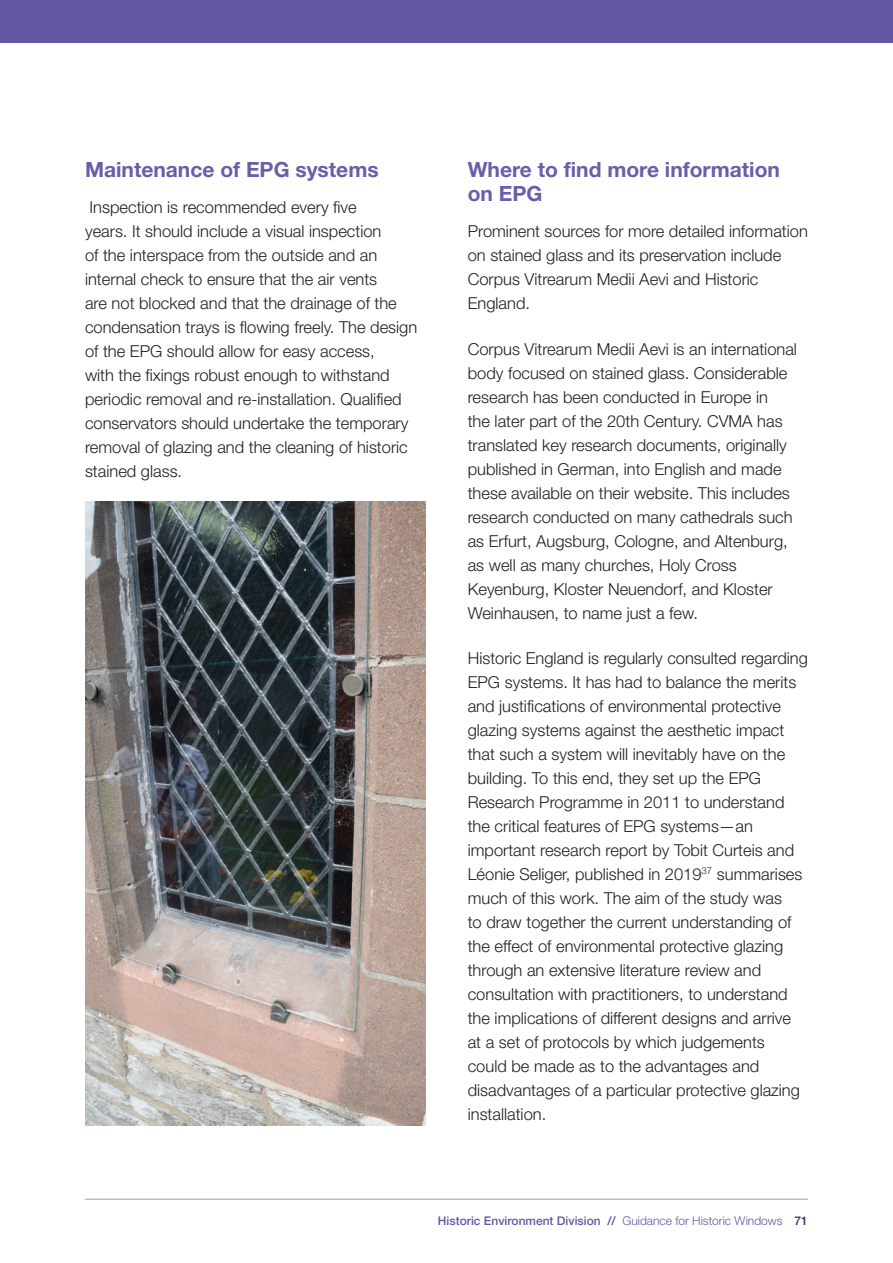
<style>
.page{position:relative;width:893px;height:1263px;background:#fff}
.page>*{position:absolute;margin:0;border:0;box-sizing:border-box;transform-origin:0 0}
.SECOND_HEADING{font:700 21px/24px "Helvetica Neue LT Std";color:#685ea9}
.Normal_copy{font:300 16.5px/24px "Helvetica Neue LT Std";color:#231f20}
.t1{font:500 12px "Helvetica Neue LT Std";color:#6556a4}
.s1{font-weight:300}
.s2{color:#26385d}
</style>
<div class="page">
<hr style="left:85px;top:1199px;width:722px;height:1px;background:#9d9fa2">
<div style="left:0;top:0;width:893px;height:43px;background:#6556a4"></div>
<img style="left:85px;top:502px;width:340px;height:623px">
<p class="SECOND_HEADING" style="left:85px;top:157px;width:295px">Maintenance of EPG systems</p>
<p class="Normal_copy" style="left:85px;top:195px;width:334px">Inspection is recommended every five<br>years. It should include a visual inspection<br>of the interspace from the outside and an internal check to ensure that the air vents<br>are not blocked and that the drainage of the condensation trays is flowing freely. The design of the EPG should allow for easy access,<br>with the fixings robust enough to withstand periodic removal and re-installation. Qualified conservators should undertake the temporary removal of glazing and the cleaning of historic stained glass.</p>
<p class="SECOND_HEADING" style="left:468px;top:157px;width:314px">Where to find more information on EPG</p>
<p class="Normal_copy" style="left:468px;top:219px;width:342px">Prominent sources for more detailed information on stained glass and its preservation include Corpus Vitrearum Medii Aevi and Historic England.</p>
<p class="Normal_copy" style="left:468px;top:336px;width:331px">Corpus Vitrearum Medii Aevi is an international body focused on stained glass. Considerable research has been conducted in Europe in<br>the later part of the 20th Century. CVMA has translated key research documents, originally published in German, into English and made these available on their website. This includes research conducted on many cathedrals such as Erfurt, Augsburg, Cologne, and Altenburg, as well as many churches, Holy Cross Keyenburg, Kloster Neuendorf, and Kloster Weinhausen, to name just a few.</p>
<p class="Normal_copy" style="left:468px;top:646px;width:342px">Historic England is regularly consulted regarding EPG systems. It has had to balance the merits and justifications of environmental protective glazing systems against the aesthetic impact that such a system will inevitably have on the building. To this end, they set up the EPG Research Programme in 2011 to understand the critical features of EPG systems—an important research report by Tobit Curteis and Léonie Seliger, published in 2019<sup>37</sup> summarises much of this work. The aim of the study was<br>to draw together the current understanding of the effect of environmental protective glazing through an extensive literature review and consultation with practitioners, to understand the implications of different designs and arrive at a set of protocols by which judgements could be made as to the advantages and disadvantages of a particular protective glazing installation.</p>
<p class="t1" style="left:438px;top:1214px;width:371px">Historic Environment Division // <span class="s1">Guidance for Historic Windows</span> <span class="s2">71</span></p>
</div>
